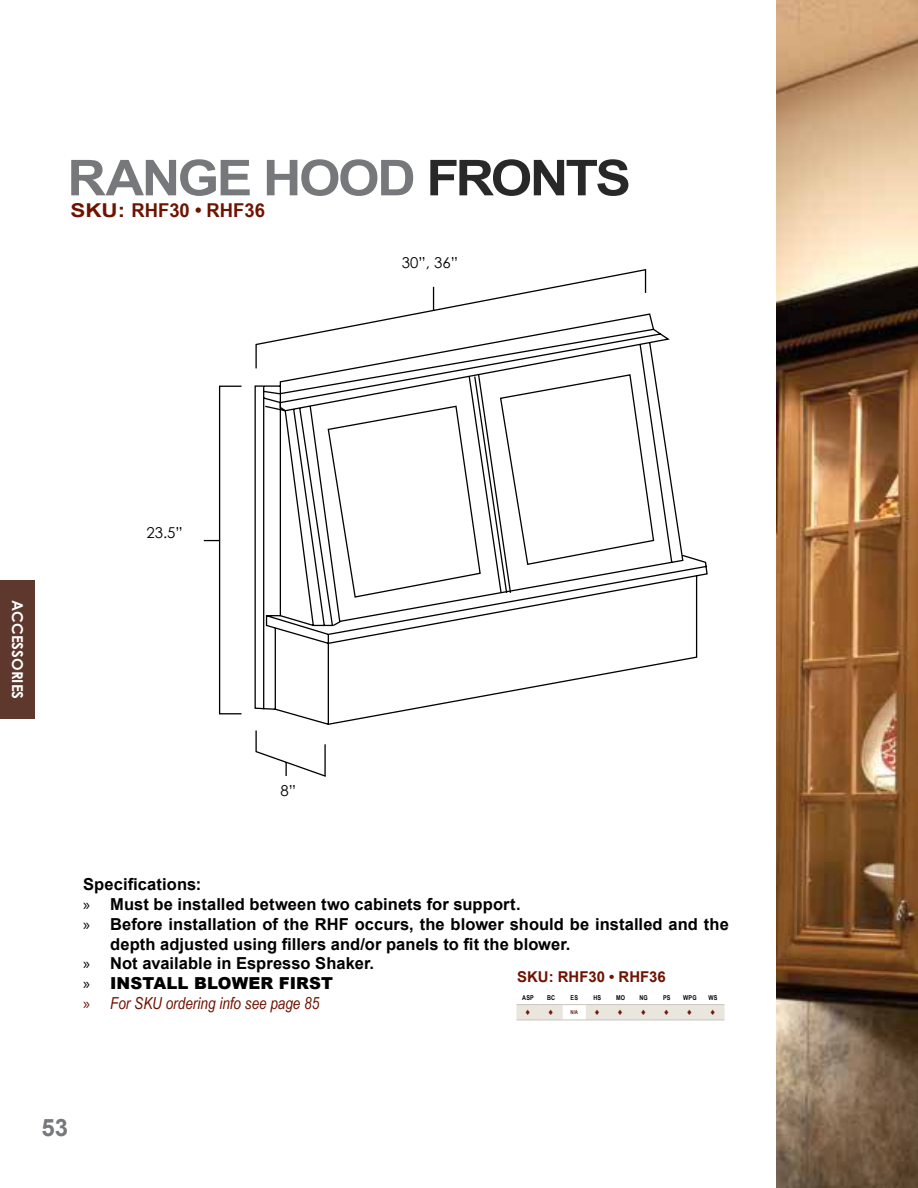
<style>
.page{position:relative;width:918px;height:1188px;background:#fff}
.page>*{position:absolute;margin:0;border:0;box-sizing:border-box;transform-origin:0 0}
.t1{font:700 49.5px "Arial";letter-spacing:-.045em;color:#77787b;scale:1.08 1}
.t2{font:700 24px "Arial";color:#77787b}
.t3{font:700 19.05px "Arial Narrow";color:#6f1200;scale:1.18 1}
.t4{font:700 16.5px "Arial";letter-spacing:.005em;color:#000}
.t5{font:italic 16.5px "Arial Narrow";color:#6f1200}
.t6{font:900 16.5px "Arial";letter-spacing:.005em;color:#000}
.t7{font:15px "Century Gothic";color:#000}
.t8{font:700 15px "Century Gothic";color:#fff}
.t9{font:700 14.85px "Arial";color:#6f1200}
.t10{font:700 8.85px "Arial Narrow";color:#6d1710}
.t11{font:700 6.75px "Arial Narrow";letter-spacing:.02em;color:#000}
.t12{font:700 5.4px "Arial Narrow";color:#6d1710}
.s1{color:#292829}
.s2{font-family:"Arial"}
.s3{font-family:"Myriad Pro";font-weight:400}
.s4{font-family:"Myriad Pro";font-style:normal}
</style>
<div class="page">
<div style="left:0;top:580px;width:34px;height:139px;background:#5e382c"></div>
<svg style="left:647px;top:313px;width:61px;height:354px"></svg>
<svg style="left:203px;top:269px;width:444px;height:508px"></svg>
<svg style="left:516px;top:1004px;width:209px;height:15px;background:#e9e6de"></svg>
<hr style="left:516px;top:1019px;width:24px;height:2px;background:#cfc8c5">
<hr style="left:540px;top:1019px;width:23px;height:2px;background:#cfc8c5">
<hr style="left:563px;top:1019px;width:23px;height:2px;background:#cfc8c5">
<hr style="left:586px;top:1019px;width:23px;height:2px;background:#cfc8c5">
<hr style="left:609px;top:1019px;width:23px;height:2px;background:#cfc8c5">
<hr style="left:632px;top:1019px;width:23px;height:2px;background:#cfc8c5">
<hr style="left:655px;top:1019px;width:23px;height:2px;background:#cfc8c5">
<hr style="left:678px;top:1019px;width:23px;height:2px;background:#cfc8c5">
<hr style="left:701px;top:1019px;width:24px;height:2px;background:#cfc8c5">
<img style="left:777px;top:0;width:141px;height:1188px">
<h1 class="t1" style="left:67px;top:143px;width:523px">RANGE HOOD <span class="s1">FRONTS</span></h1>
<p class="t3" style="left:70px;top:195px;width:166px"><span class="s2">SKU:</span> RHF30 • RHF36</p>
<p class="t7" style="left:402px;top:252px;width:58px">30”, 36”</p>
<p class="t8" style="left:29px;top:600px;width:100px;rotate:90deg">ACCESSORIES</p>
<p class="t7" style="left:146px;top:522px;width:38px">23.5”</p>
<p class="t7" style="left:281px;top:781px;width:17px">8”</p>
<p class="t4" style="left:83px;top:873px;width:120px">Specifications:</p>
<p class="t4" style="left:83px;top:892px;width:439px"><span class="s3">»</span> Must be installed between two cabinets for support.</p>
<p class="t4" style="left:83px;top:912px;width:647px"><span class="s3">»</span> Before installation of the RHF occurs, the blower should be installed and the</p>
<p class="t4" style="left:110px;top:932px;width:462px">depth adjusted using fillers and/or panels to fit the blower.</p>
<p class="t4" style="left:83px;top:952px;width:292px"><span class="s3">»</span> Not available in Espresso Shaker.</p>
<p class="t6" style="left:83px;top:971px;width:251px"><span class="s3">»</span> INSTALL BLOWER FIRST</p>
<p class="t5" style="left:83px;top:992px;width:238px"><span class="s4">»</span> For SKU ordering info see page 85</p>
<p class="t9" style="left:517px;top:966px;width:150px">SKU: RHF30 • RHF36</p>
<p class="t11" style="left:522px;top:993px;width:13px">ASP</p>
<p class="t11" style="left:547px;top:993px;width:10px">BC</p>
<p class="t11" style="left:571px;top:993px;width:9px">ES</p>
<p class="t11" style="left:594px;top:993px;width:9px">HS</p>
<p class="t11" style="left:616px;top:993px;width:11px">MO</p>
<p class="t11" style="left:639px;top:993px;width:10px">NG</p>
<p class="t11" style="left:663px;top:993px;width:9px">PS</p>
<p class="t11" style="left:683px;top:993px;width:15px">WPG</p>
<p class="t11" style="left:709px;top:993px;width:10px">WS</p>
<p class="t10" style="left:526px;top:1006px;width:6px">♦</p>
<p class="t10" style="left:549px;top:1006px;width:6px">♦</p>
<p class="t12" style="left:570px;top:1008px;width:9px">N/A</p>
<p class="t10" style="left:595px;top:1006px;width:6px">♦</p>
<p class="t10" style="left:618px;top:1006px;width:6px">♦</p>
<p class="t10" style="left:641px;top:1006px;width:6px">♦</p>
<p class="t10" style="left:665px;top:1006px;width:6px">♦</p>
<p class="t10" style="left:688px;top:1006px;width:6px">♦</p>
<p class="t10" style="left:711px;top:1006px;width:6px">♦</p>
<h2 class="t2" style="left:41px;top:1110px;width:28px">53</h2>
</div>
